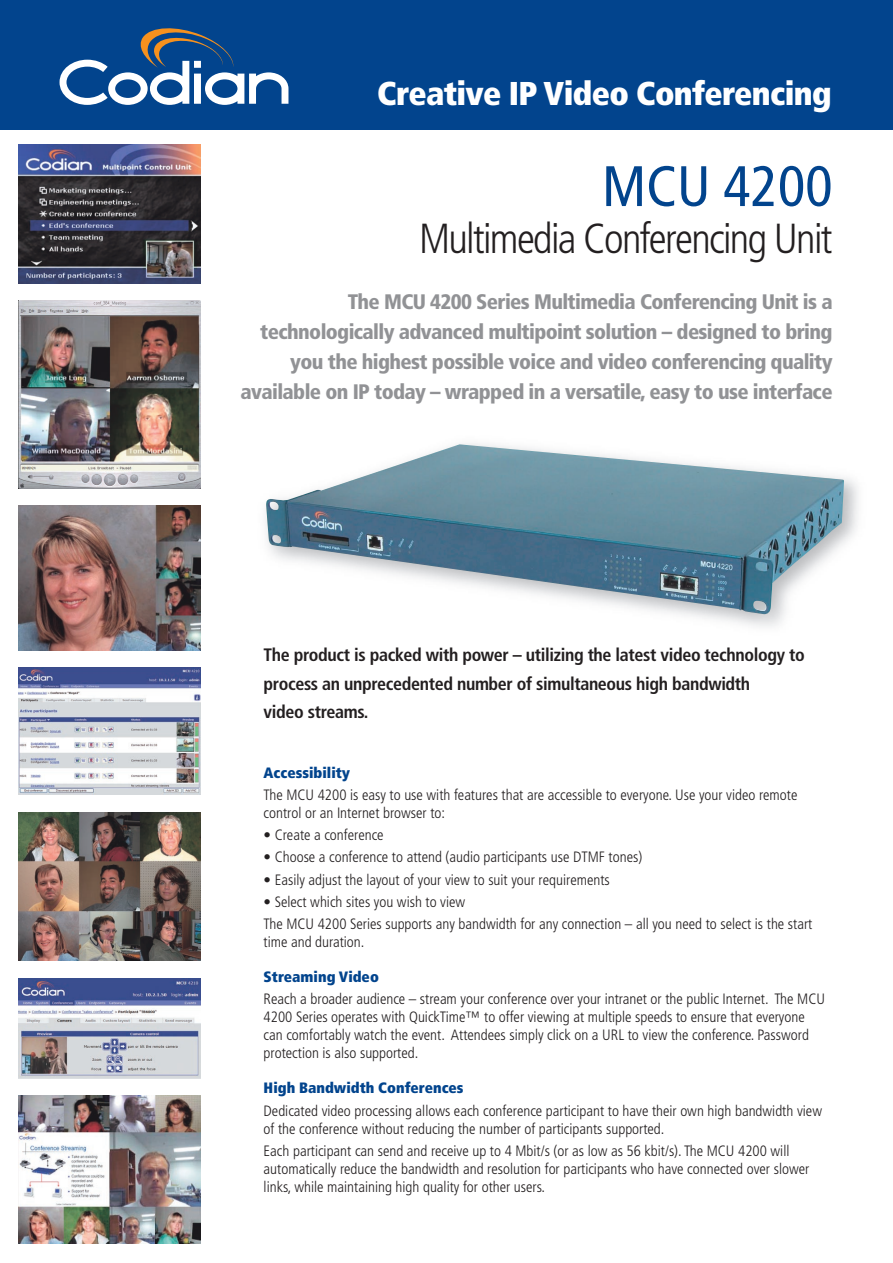
<style>
.page{position:relative;width:893px;height:1263px;background:#fff}
.page>*{position:absolute;margin:0;border:0;box-sizing:border-box;transform-origin:0 0}
.t1{font:condensed 57px "Frutiger";color:#02448d}
.t2{font:300 condensed 42px "Frutiger";letter-spacing:-.04em;color:#231f20}
.t3{font:900 condensed 33px "Frutiger";letter-spacing:-.02em;color:#fff}
.t4{font:900 condensed 21px/30px "Frutiger";letter-spacing:-.03em;color:#919295;text-align:right}
.t5{font:700 condensed 18px/28.5px "Frutiger";letter-spacing:-.02em;color:#231f20}
.t6{font:300 condensed 15px/18px "Frutiger";color:#231f20}
.t7{font:900 condensed 15px "Frutiger";color:#02448d}
</style>
<div class="page">
<div style="left:0;top:0;width:893px;height:129px;background:#02448d"></div>
<img style="left:266px;top:444px;width:578px;height:171px">
<img style="left:18px;top:145px;width:183px;height:139px">
<img style="left:18px;top:301px;width:183px;height:188px">
<img style="left:18px;top:668px;width:183px;height:126px">
<img style="left:18px;top:812px;width:183px;height:149px">
<img style="left:18px;top:506px;width:183px;height:145px">
<img style="left:18px;top:978px;width:183px;height:100px">
<img style="left:18px;top:1095px;width:183px;height:148px">
<svg style="left:60px;top:28px;width:228px;height:77px"></svg>
<h3 class="t3" style="left:377px;top:73px;width:456px">Creative IP Video Conferencing</h3>
<h1 class="t1" style="left:602px;top:153px;width:232px">MCU 4200</h1>
<h2 class="t2" style="left:419px;top:215px;width:415px">Multimedia Conferencing Unit</h2>
<p class="t4" style="left:241px;top:287px;width:593px">The MCU 4200 Series Multimedia Conferencing Unit is a technologically advanced multipoint solution – designed to bring you the highest possible voice and video conferencing quality available on IP today – wrapped in a versatile, easy to use interface</p>
<p class="t5" style="left:264px;top:641px;width:543px">The product is packed with power – utilizing the latest video technology to process an unprecedented number of simultaneous high bandwidth<br>video streams.</p>
<p class="t7" style="left:264px;top:763px;width:88px">Accessibility</p>
<p class="t6" style="left:264px;top:786px;width:535px">The MCU 4200 is easy to use with features that are accessible to everyone. Use your video remote control or an Internet browser to:</p>
<p class="t6" style="left:264px;top:826px;width:121px">• Create a conference</p>
<p class="t6" style="left:264px;top:848px;width:380px">• Choose a conference to attend (audio participants use DTMF tones)</p>
<p class="t6" style="left:264px;top:871px;width:348px">• Easily adjust the layout of your view to suit your requirements</p>
<p class="t6" style="left:264px;top:891px;width:550px;line-height:22.2px">• Select which sites you wish to view<br>The MCU 4200 Series supports any bandwidth for any connection – all you need to select is the start</p>
<p class="t6" style="left:264px;top:933px;width:102px">time and duration.</p>
<p class="t7" style="left:264px;top:968px;width:117px">Streaming Video</p>
<p class="t6" style="left:264px;top:990px;width:563px">Reach a broader audience – stream your conference over your intranet or the public Internet. The MCU 4200 Series operates with QuickTime™ to offer viewing at multiple speeds to ensure that everyone can comfortably watch the event. Attendees simply click on a URL to view the conference. Password protection is also supported.</p>
<p class="t7" style="left:264px;top:1079px;width:201px">High Bandwidth Conferences</p>
<p class="t6" style="left:264px;top:1102px;width:560px">Dedicated video processing allows each conference participant to have their own high bandwidth view of the conference without reducing the number of participants supported.</p>
<p class="t6" style="left:264px;top:1142px;width:547px">Each participant can send and receive up to 4 Mbit/s (or as low as 56 kbit/s). The MCU 4200 will automatically reduce the bandwidth and resolution for participants who have connected over slower links, while maintaining high quality for other users.</p>
</div>
